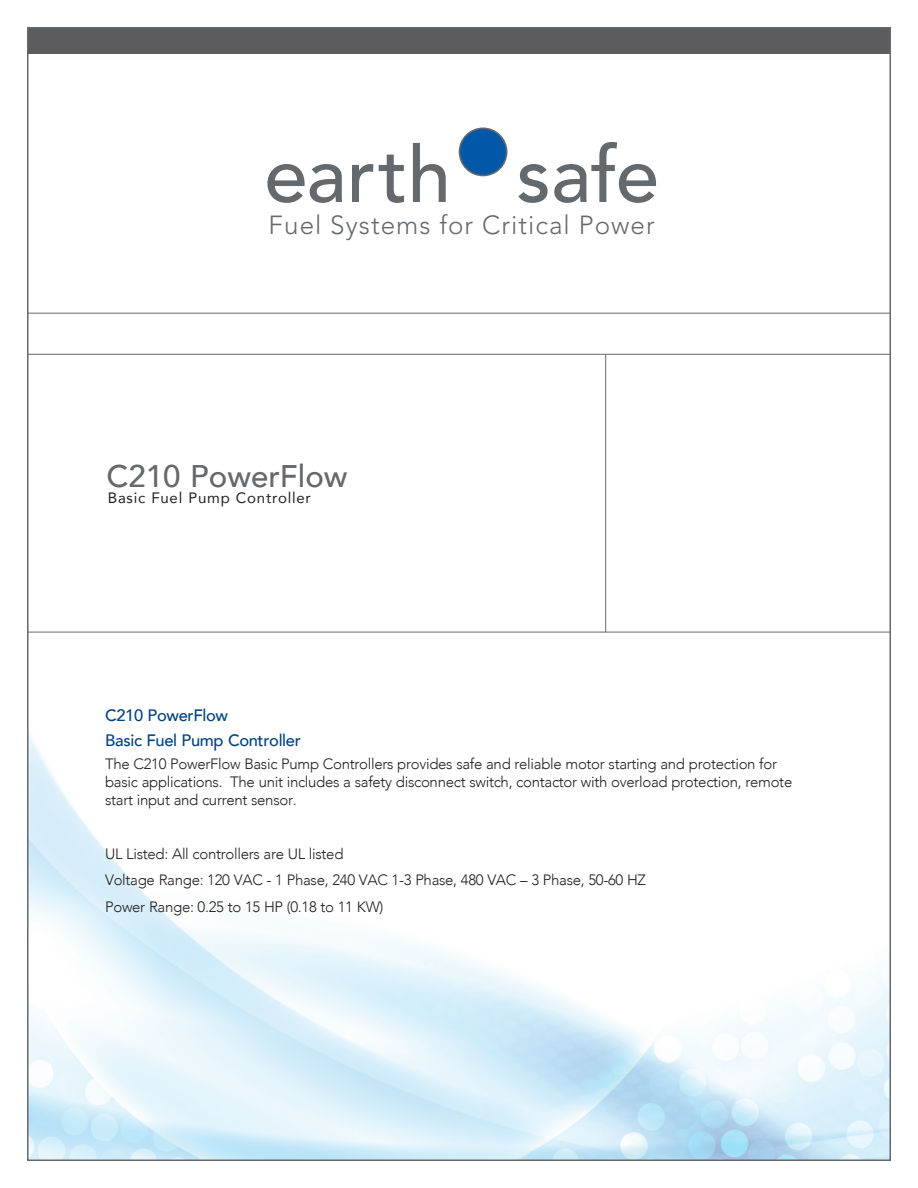
<style>
.page{position:relative;width:918px;height:1188px;background:#fff}
.page>*{position:absolute;margin:0;border:0;box-sizing:border-box;transform-origin:0 0}
.t1{font:500 78.15px "Avenir";color:#64696d}
.t2{font:500 31.2px "Avenir";color:#64696d}
.t3{font:300 26.1px "Avenir";letter-spacing:.04em;color:#64696d}
.t4{font:500 16.5px/25.2px "Avenir";letter-spacing:-.02em;color:#014181}
.t5{font:300 15px/18px "Avenir";letter-spacing:-.02em;color:#231f20}
.t6{font:15px "Avenir";letter-spacing:.05em;color:#231f20}
</style>
<div class="page">
<div style="left:27px;top:27px;width:863px;height:27px;background:#5c5c5f"></div>
<img style="left:30px;top:736px;width:858px;height:422px">
<hr style="left:27px;top:313px;width:863px;height:1px;background:#64696d">
<div style="left:459px;top:128px;width:48px;height:48px;background:#0157a8;border-radius:50%"></div>
<div style="left:459px;top:128px;width:48px;height:48px;border:2px solid #64696d;border-radius:50%"></div>
<hr style="left:27px;top:632px;width:863px;height:1px;background:#64696d">
<hr style="left:27px;top:354px;width:863px;height:1px;background:#64696d">
<hr style="left:605px;top:355px;width:1px;height:277px;background:#64696d">
<h1 class="t1" style="left:264px;top:130px;width:396px">earth safe</h1>
<h3 class="t3" style="left:269px;top:209px;width:388px">Fuel Systems for Critical Power</h3>
<h2 class="t2" style="left:107px;top:449px;width:243px">C210 PowerFlow</h2>
<p class="t6" style="left:108px;top:486px;width:205px">Basic Fuel Pump Controller</p>
<p class="t4" style="left:105px;top:701px;width:197px">C210 PowerFlow<br>Basic Fuel Pump Controller</p>
<p class="t5" style="left:105px;top:755px;width:689px">The C210 PowerFlow Basic Pump Controllers provides safe and reliable motor starting and protection for basic applications. The unit includes a safety disconnect switch, contactor with overload protection, remote start input and current sensor.</p>
<p class="t5" style="left:105px;top:840px;width:542px;line-height:26.7px">UL Listed: All controllers are UL listed<br>Voltage Range: 120 VAC - 1 Phase, 240 VAC 1-3 Phase, 480 VAC – 3 Phase, 50-60 HZ<br>Power Range: 0.25 to 15 HP (0.18 to 11 KW)</p>
</div>
